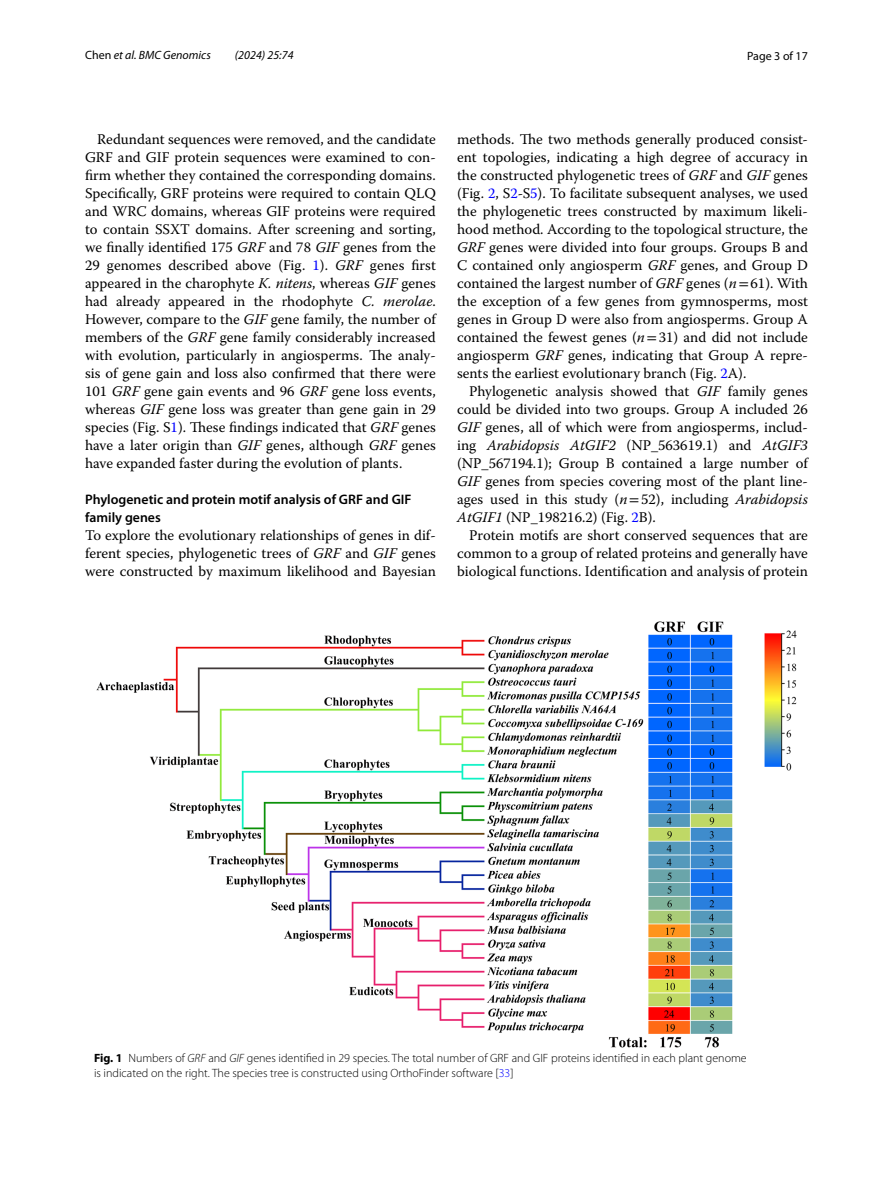
<style>
.page{position:relative;width:893px;height:1187px;background:#fff}
.page>*{position:absolute;margin:0;border:0;box-sizing:border-box;transform-origin:0 0}
.t1{font:14.7px/18px "Warnock Pro";color:#000;text-align:justify}
.t2{font:600 13.8px/18px "Myriad Pro";color:#000}
.t3{font:300 12px/15px "Myriad Pro";color:#000}
.t4{font:italic 12px "Myriad Pro";color:#000}
.t5{font:12px "Myriad Pro";color:#000}
.s1{font-style:normal}
.s2{font-style:italic}
.s3{color:#00f}
.s4{font-family:"STIX"}
.s5{font-weight:700}
</style>
<div class="page">
<img style="left:96px;top:621px;width:701px;height:426px">
<p class="t4" style="left:85px;top:48px;width:127px"><span class="s1">Chen</span> et al. BMC Genomics</p>
<p class="t4" style="left:235px;top:48px;width:60px">(2024) 25:74</p>
<p class="t5" style="left:747px;top:48px;width:62px">Page 3 of 17</p>
<p class="t1" style="left:85px;top:130px;width:352px;text-indent:12px">Redundant sequences were removed, and the candidate GRF and GIF protein sequences were examined to con&shy;firm whether they contained the corresponding domains.<br>Specifically, GRF proteins were required to contain QLQ and WRC domains, whereas GIF proteins were required to contain SSXT domains. After screening and sorting, we finally identified 175 <span class="s2">GRF</span> and 78 <span class="s2">GIF</span> genes from the 29 genomes described above (Fig. <span class="s3">1</span>). <span class="s2">GRF</span> genes first appeared in the charophyte <span class="s2">K. nitens</span>, whereas <span class="s2">GIF</span> genes had already appeared in the rhodophyte <span class="s2">C. merolae</span>.<br>However, compare to the <span class="s2">GIF</span> gene family, the number of members of the <span class="s2">GRF</span> gene family considerably increased with evolution, particularly in angiosperms. The analy&shy;sis of gene gain and loss also confirmed that there were 101 <span class="s2">GRF</span> gene gain events and 96 <span class="s2">GRF</span> gene loss events, whereas <span class="s2">GIF</span> gene loss was greater than gene gain in 29 species (Fig. S<span class="s3">1</span>). These findings indicated that <span class="s2">GRF</span> genes have a later origin than <span class="s2">GIF</span> genes, although <span class="s2">GRF</span> genes have expanded faster during the evolution of plants.</p>
<p class="t2" style="left:85px;top:490px;width:328px">Phylogenetic and protein motif analysis of GRF and GIF family genes</p>
<p class="t1" style="left:85px;top:526px;width:352px">To explore the evolutionary relationships of genes in dif&shy;ferent species, phylogenetic trees of <span class="s2">GRF</span> and <span class="s2">GIF</span> genes were constructed by maximum likelihood and Bayesian</p>
<p class="t1" style="left:457px;top:130px;width:352px">methods. The two methods generally produced consist&shy;ent topologies, indicating a high degree of accuracy in the constructed phylogenetic trees of <span class="s2">GRF</span> and <span class="s2">GIF</span> genes (Fig. <span class="s3">2</span>, S<span class="s3">2</span>-S<span class="s3">5</span>). To facilitate subsequent analyses, we used the phylogenetic trees constructed by maximum likeli&shy;hood method. According to the topological structure, the <span class="s2">GRF</span> genes were divided into four groups. Groups B and C contained only angiosperm <span class="s2">GRF</span> genes, and Group D contained the largest number of <span class="s2">GRF</span> genes (<span class="s2">n</span><span class="s4">=</span>61). With the exception of a few genes from gymnosperms, most genes in Group D were also from angiosperms. Group A contained the fewest genes (<span class="s2">n</span><span class="s4">=</span>31) and did not include angiosperm <span class="s2">GRF</span> genes, indicating that Group A repre&shy;sents the earliest evolutionary branch (Fig. <span class="s3">2</span>A).</p>
<p class="t1" style="left:457px;top:382px;width:352px;text-indent:12px">Phylogenetic analysis showed that <span class="s2">GIF</span> family genes could be divided into two groups. Group A included 26<br><span class="s2">GIF</span> genes, all of which were from angiosperms, includ&shy;ing <span class="s2">Arabidopsis AtGIF2</span> (NP_563619.1) and <span class="s2">AtGIF3 </span>(NP_567194.1); Group B contained a large number of <span class="s2">GIF</span> genes from species covering most of the plant line&shy;ages used in this study (<span class="s2">n</span><span class="s4">=</span>52), including <span class="s2">Arabidopsis AtGIF1</span> (NP_198216.2) (Fig. <span class="s3">2</span>B).</p>
<p class="t1" style="left:457px;top:526px;width:352px;text-indent:12px">Protein motifs are short conserved sequences that are common to a group of related proteins and generally have biological functions. Identification and analysis of protein</p>
<p class="t3" style="left:94px;top:1051px;width:654px"><span class="s5">Fig. 1</span> Numbers of <span class="s2">GRF</span> and <span class="s2">GIF</span> genes identified in 29 species. The total number of GRF and GIF proteins identified in each plant genome is indicated on the right. The species tree is constructed using OrthoFinder software [<span class="s3">33</span>]</p>
</div>
